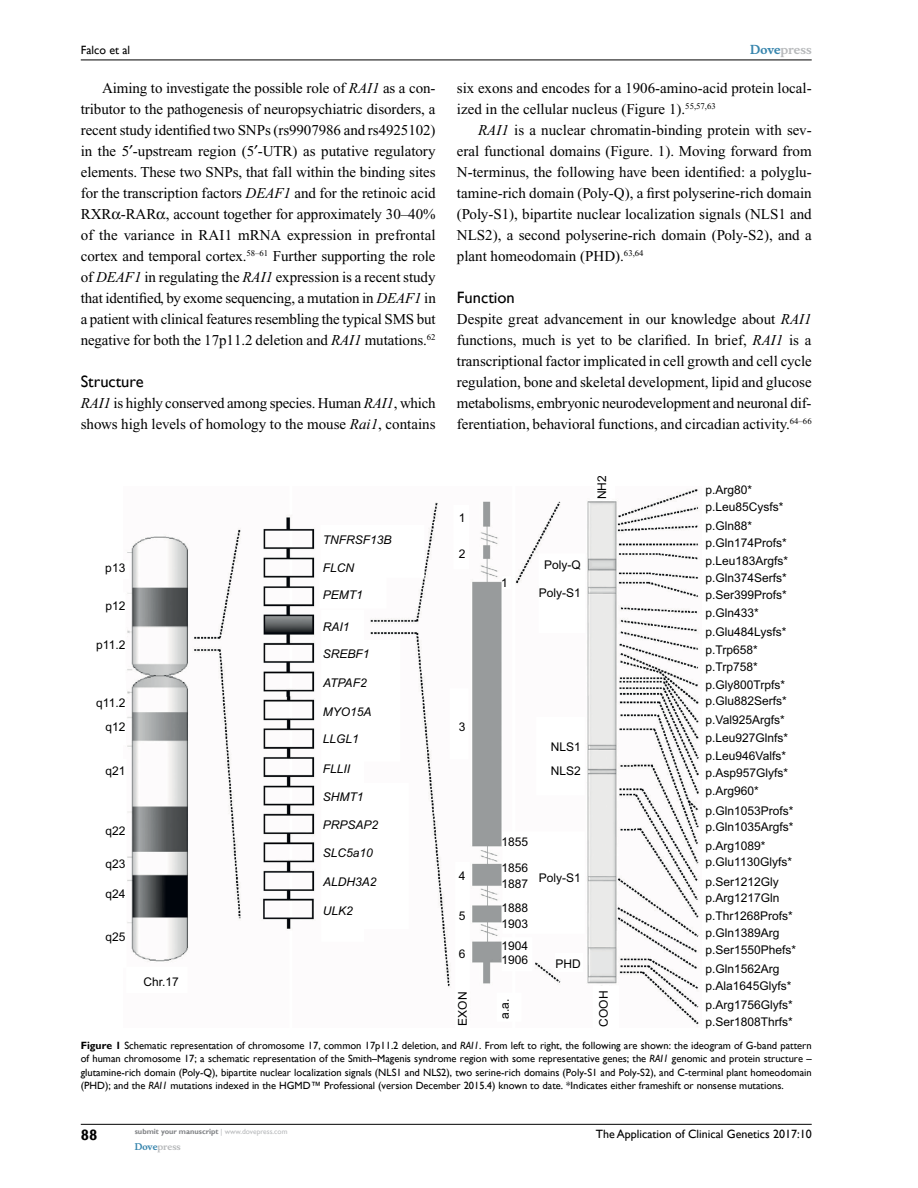
<style>
.page{position:relative;width:918px;height:1188px;background:#fff}
.page>*{position:absolute;margin:0;border:0;box-sizing:border-box;transform-origin:0 0}
.t1{font:16.5px "Gill Sans";color:#000}
.t2{font:15px/21px "Times New Roman";color:#000;text-align:justify}
.t3{font:700 15px "Gill Sans";color:#000}
.t4{font:12px/17.5px "Arial";color:#000}
.t5{font:italic 12px "Arial";color:#000}
.t6{font:12px "Gill Sans";color:#000}
.t7{font:700 12px "Musee";color:#b8babc}
.t8{font:10.5px/13.5px "Gill Sans";color:#000;text-align:justify}
.t9{font:700 9px "Musee";color:#b8babc}
.t10{font:700 7.5px "Gill Sans";color:#808285}
.s1{font-style:italic}
.s2{color:#3785ad}
.s3{font-weight:700}
.s4{font-weight:400;color:#b8babc}
</style>
<div class="page">
<hr style="left:81px;top:1124px;width:731px;height:1px;background:#000">
<hr style="left:81px;top:60px;width:731px;height:1px;background:#000">
<img style="left:127px;top:489px;width:572px;height:538px">
<p class="t6" style="left:81px;top:43px;width:51px">Falco et al</p>
<p class="t2" style="left:81px;top:77px;width:357px;text-indent:21px">Aiming to investigate the possible role of <span class="s1">RAI1</span> as a con&shy;tributor to the pathogenesis of neuropsychiatric disorders, a recent study identified two SNPs (rs9907986 and rs4925102) in the 5 -upstream region (5 -UTR) as putative regulatory elements. These two SNPs, that fall within the binding sites for the transcription factors <span class="s1">DEAF1</span> and for the retinoic acid RXR -RAR , account together for approximately 30–40% of the variance in RAI1 mRNA expression in prefrontal cortex and temporal cortex.<sup>58–61</sup> Further supporting the role of <span class="s1">DEAF1</span> in regulating the <span class="s1">RAI1</span> expression is a recent study that identified, by exome sequencing, a mutation in <span class="s1">DEAF1</span> in a patient with clinical features resembling the typical SMS but negative for both the 17p11.2 deletion and <span class="s1">RAI1</span> mutations.<sup>62</sup></p>
<p class="t1" style="left:81px;top:371px;width:64px">Structure</p>
<p class="t2" style="left:81px;top:392px;width:357px"><span class="s1">RAI1</span> is highly conserved among species. Human <span class="s1">RAI1</span>, which shows high levels of homology to the mouse <span class="s1">Rai1</span>, contains</p>
<p class="t7" style="left:750px;top:43px;width:63px"><span class="s2">Dove</span>press</p>
<p class="t2" style="left:457px;top:77px;width:356px">six exons and encodes for a 1906-amino-acid protein local&shy;ized in the cellular nucleus (Figure 1).<sup>55,57,63</sup></p>
<p class="t2" style="left:457px;top:119px;width:356px;text-indent:21px"><span class="s1">RAI1</span> is a nuclear chromatin-binding protein with sev&shy;eral functional domains (Figure. 1). Moving forward from N-terminus, the following have been identified: a polyglu&shy;tamine-rich domain (Poly-Q), a first polyserine-rich domain (Poly-S1), bipartite nuclear localization signals (NLS1 and NLS2), a second polyserine-rich domain (Poly-S2), and a plant homeodomain (PHD).<sup>63,64</sup></p>
<p class="t1" style="left:457px;top:287px;width:59px">Function</p>
<p class="t2" style="left:457px;top:308px;width:357px">Despite great advancement in our knowledge about <span class="s1">RAI1 </span>functions, much is yet to be clarified. In brief, <span class="s1">RAI1</span> is a transcriptional factor implicated in cell growth and cell cycle regulation, bone and skeletal development, lipid and glucose metabolisms, embryonic neurodevelopment and neuronal dif&shy;ferentiation, behavioral functions, and circadian activity.<sup>64–66</sup></p>
<p class="t4" style="left:593px;top:499px;width:25px;rotate:-90deg">NH2</p>
<p class="t4" style="left:706px;top:481px;width:80px;line-height:16.6px">p.Arg80* p.Leu85Cysfs*</p>
<p class="t4" style="left:706px;top:517px;width:83px;line-height:16.5px">p.Gln88* p.Gln174Profs*</p>
<p class="t4" style="left:706px;top:552px;width:84px">p.Leu183Argfs* p.Gln374Serfs*</p>
<p class="t4" style="left:706px;top:603px;width:82px;line-height:18.6px">p.Gln433* p.Glu484Lysfs*</p>
<p class="t4" style="left:459px;top:509px;width:8px">1</p>
<p class="t5" style="left:323px;top:532px;width:70px">TNFRSF13B</p>
<p class="t5" style="left:323px;top:560px;width:33px">FLCN</p>
<p class="t5" style="left:323px;top:587px;width:42px">PEMT1</p>
<p class="t5" style="left:323px;top:619px;width:28px">RAI1</p>
<p class="t5" style="left:323px;top:646px;width:48px">SREBF1</p>
<p class="t5" style="left:323px;top:675px;width:45px">ATPAF2</p>
<p class="t5" style="left:323px;top:704px;width:50px">MYO15A</p>
<p class="t5" style="left:323px;top:731px;width:38px">LLGL1</p>
<p class="t5" style="left:323px;top:761px;width:29px">FLLII</p>
<p class="t5" style="left:323px;top:789px;width:42px">SHMT1</p>
<p class="t5" style="left:323px;top:817px;width:57px">PRPSAP2</p>
<p class="t5" style="left:323px;top:845px;width:52px">SLC5a10</p>
<p class="t5" style="left:323px;top:874px;width:55px">ALDH3A2</p>
<p class="t5" style="left:323px;top:903px;width:32px">ULK2</p>
<p class="t4" style="left:459px;top:545px;width:8px">2</p>
<p class="t4" style="left:105px;top:559px;width:22px">p13</p>
<p class="t4" style="left:544px;top:556px;width:38px">Poly-Q</p>
<p class="t4" style="left:501px;top:574px;width:8px">1</p>
<p class="t4" style="left:539px;top:584px;width:44px">Poly-S1</p>
<p class="t4" style="left:706px;top:586px;width:83px">p.Ser399Profs*</p>
<p class="t4" style="left:105px;top:597px;width:22px">p12</p>
<p class="t4" style="left:96px;top:636px;width:31px">p11.2</p>
<p class="t4" style="left:706px;top:641px;width:54px">p.Trp658* p.Trp758*</p>
<p class="t4" style="left:706px;top:677px;width:83px;line-height:16.2px">p.Gly800Trpfs* p.Glu882Serfs*</p>
<p class="t4" style="left:706px;top:711px;width:84px;line-height:18px">p.Val925Argfs* p.Leu927Glnfs* p.Leu946Valfs*</p>
<p class="t4" style="left:706px;top:764px;width:84px">p.Asp957Glyfs* p.Arg960*</p>
<p class="t4" style="left:706px;top:802px;width:90px;line-height:17px">p.Gln1053Profs* p.Gln1035Argfs*</p>
<p class="t4" style="left:706px;top:837px;width:62px">p.Arg1089*</p>
<p class="t4" style="left:96px;top:691px;width:31px;line-height:24.3px;text-align:right">q11.2 q12</p>
<p class="t4" style="left:105px;top:762px;width:22px">q21</p>
<p class="t4" style="left:459px;top:718px;width:8px">3</p>
<p class="t4" style="left:551px;top:735px;width:32px;line-height:24.3px">NLS1<br>NLS2</p>
<p class="t4" style="left:105px;top:822px;width:22px">q22</p>
<p class="t4" style="left:105px;top:855px;width:22px">q23</p>
<p class="t4" style="left:105px;top:885px;width:22px">q24</p>
<p class="t4" style="left:105px;top:928px;width:22px">q25</p>
<p class="t4" style="left:501px;top:833px;width:28px">1855</p>
<p class="t4" style="left:706px;top:852px;width:88px;line-height:19.6px">p.Glu1130Glyfs* p.Ser1212Gly</p>
<p class="t4" style="left:501px;top:859px;width:28px">1856</p>
<p class="t4" style="left:459px;top:867px;width:8px">4</p>
<p class="t4" style="left:539px;top:869px;width:44px">Poly-S1</p>
<p class="t4" style="left:501px;top:875px;width:28px">1887</p>
<p class="t4" style="left:706px;top:889px;width:92px">p.Arg1217Gln p.Thr1268Profs* p.Gln1389Arg p.Ser1550Phefs*</p>
<p class="t4" style="left:706px;top:961px;width:88px;line-height:17px">p.Gln1562Arg p.Ala1645Glyfs*</p>
<p class="t4" style="left:706px;top:996px;width:89px;line-height:17px">p.Arg1756Glyfs* p.Ser1808Thrfs*</p>
<p class="t4" style="left:501px;top:899px;width:28px">1888</p>
<p class="t4" style="left:459px;top:907px;width:8px">5</p>
<p class="t4" style="left:501px;top:915px;width:28px">1903</p>
<p class="t4" style="left:501px;top:937px;width:28px">1904</p>
<p class="t4" style="left:459px;top:945px;width:8px">6</p>
<p class="t4" style="left:501px;top:951px;width:28px">1906</p>
<p class="t4" style="left:556px;top:955px;width:27px">PHD</p>
<p class="t4" style="left:143px;top:973px;width:37px">Chr.17</p>
<p class="t4" style="left:454px;top:1026px;width:36px;rotate:-90deg">EXON</p>
<p class="t4" style="left:496px;top:1019px;width:22px;rotate:-90deg">a.a.</p>
<p class="t4" style="left:595px;top:1027px;width:37px;rotate:-90deg">COOH</p>
<p class="t8" style="left:81px;top:1039px;width:732px"><span class="s3">Figure 1</span> Schematic representation of chromosome 17, common 17p11.2 deletion, and <span class="s1">RAI1</span>. From left to right, the following are shown: the ideogram of G-band pattern of human chromosome 17; a schematic representation of the Smith–Magenis syndrome region with some representative genes; the <span class="s1">RAI1</span> genomic and protein structure – glutamine-rich domain (Poly-Q), bipartite nuclear localization signals (NLS1 and NLS2), two serine-rich domains (Poly-S1 and Poly-S2), and C-terminal plant homeodomain (PHD); and the <span class="s1">RAI1</span> mutations indexed in the HGMD™ Professional (version December 2015.4) known to date. *Indicates either frameshift or nonsense mutations.</p>
<p class="t3" style="left:81px;top:1126px;width:18px">88</p>
<p class="t10" style="left:135px;top:1127px;width:154px">submit your manuscript <span class="s4">| www.dovepress.com</span></p>
<p class="t9" style="left:135px;top:1141px;width:48px"><span class="s2">Dove</span>press</p>
<p class="t6" style="left:596px;top:1127px;width:217px">The Application of Clinical Genetics 2017:10</p>
</div>
